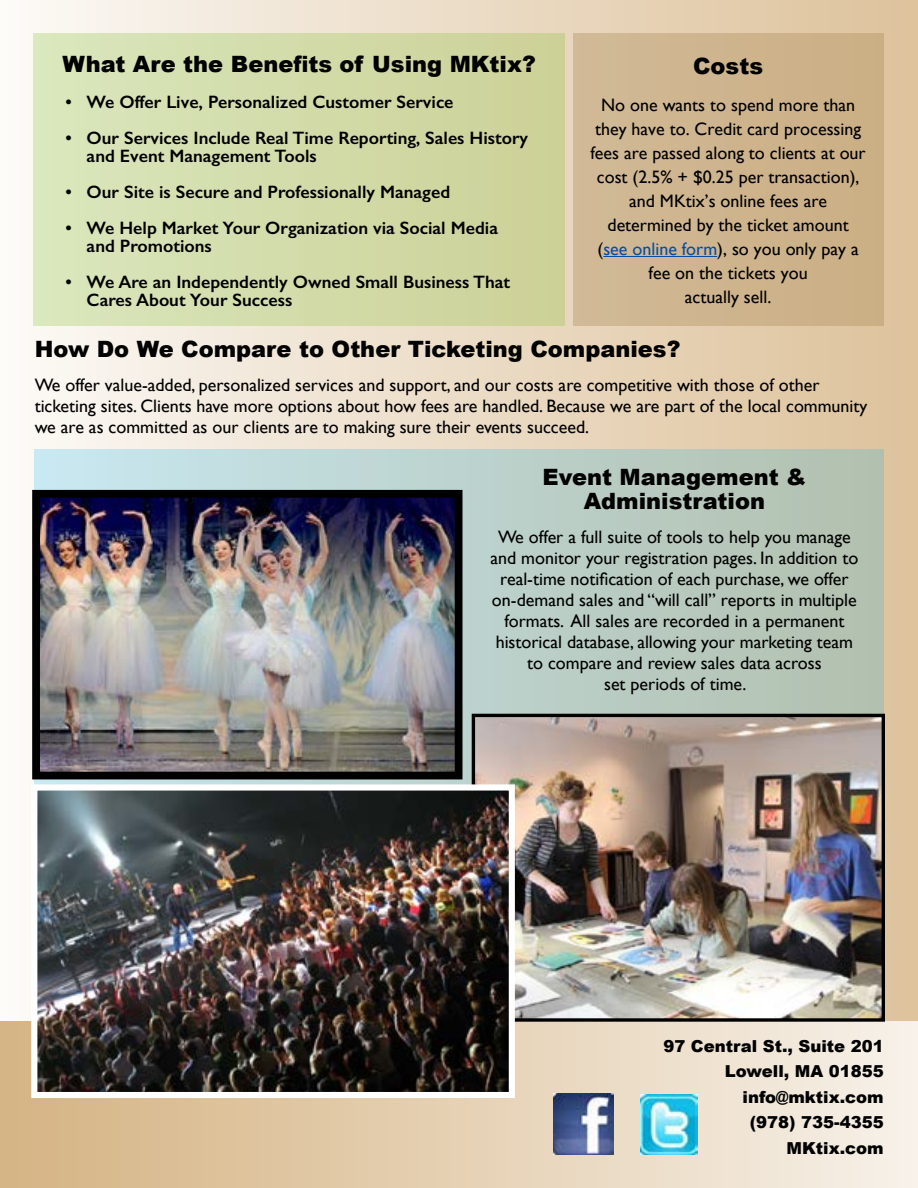
<style>
.page{position:relative;width:918px;height:1188px;background:#fff}
.page>*{position:absolute;margin:0;border:0;box-sizing:border-box;transform-origin:0 0}
.t1{font:900 22.5px/24px "Arial";color:#000;text-align:center}
.t2{font:18px/21px "Gill Sans";color:#000;text-align:center}
.t3{font:600 18px/18px "Gill Sans";color:#000}
.t4{font:900 16.5px/25.5px "Arial";color:#000;text-align:right}
.s1{color:#084da1}
</style>
<div class="page">
<div style="left:0;top:0;width:918px;height:1188px;background:linear-gradient(to right,#fbf9f6,#ddc29b)"></div>
<div style="left:0;top:1022px;width:918px;height:166px;background:linear-gradient(to right,#d5b382,#f6f0e8)"></div>
<div style="left:35px;top:449px;width:849px;height:400px;background:linear-gradient(to right,#c3e1ea,#b3c0ae)"></div>
<div style="left:34px;top:34px;width:531px;height:292px;background:linear-gradient(to right,#dae7bd,#ccd096)"></div>
<img style="left:554px;top:1094px;width:60px;height:60px">
<img style="left:640px;top:1094px;width:57px;height:60px">
<img style="left:476px;top:718px;width:405px;height:300px">
<div style="left:472px;top:714px;width:413px;height:308px;border:3px solid #000"></div>
<img style="left:41px;top:499px;width:412px;height:271px">
<div style="left:32px;top:490px;width:430px;height:289px;border:8px solid #000"></div>
<img style="left:38px;top:791px;width:470px;height:300px">
<div style="left:31px;top:784px;width:484px;height:314px;border:6px solid #fff"></div>
<div style="left:573px;top:34px;width:311px;height:292px;background:#ceb48e"></div>
<hr style="left:603px;top:256px;width:114px;height:1px;background:#084da1">
<p class="t1" style="left:63px;top:51px;width:475px">What Are the Benefits of Using MKtix?</p>
<p class="t3" style="left:66px;top:93px;width:389px">• We Offer Live, Personalized Customer Service</p>
<p class="t3" style="left:87px;top:129px;width:443px;text-indent:-21px">• Our Services Include Real Time Reporting, Sales History and Event Management Tools</p>
<p class="t3" style="left:66px;top:183px;width:386px">• Our Site is Secure and Professionally Managed</p>
<p class="t3" style="left:87px;top:219px;width:413px;text-indent:-21px">• We Help Market Your Organization via Social Media and Promotions</p>
<p class="t3" style="left:87px;top:273px;width:425px;text-indent:-21px">• We Are an Independently Owned Small Business That<br>Cares About Your Success</p>
<p class="t1" style="left:693px;top:53px;width:71px">Costs</p>
<p class="t2" style="left:590px;top:93px;width:277px;line-height:24px">No one wants to spend more than they have to. Credit card processing fees are passed along to clients at our cost (2.5% + $0.25 per transaction), and MKtix’s online fees are determined by the ticket amount (<span class="s1">see online form</span>), so you only pay a fee on the tickets you<br>actually sell.</p>
<p class="t1" style="left:35px;top:336px;width:647px">How Do We Compare to Other Ticketing Companies?</p>
<p class="t2" style="left:35px;top:374px;width:834px;text-align:left">We offer value-added, personalized services and support, and our costs are competitive with those of other ticketing sites. Clients have more options about how fees are handled. Because we are part of the local community we are as committed as our clients are to making sure their events succeed.</p>
<p class="t1" style="left:543px;top:464px;width:265px">Event Management &amp;<br>Administration</p>
<p class="t2" style="left:490px;top:526px;width:370px">We offer a full suite of tools to help you manage and monitor your registration pages. In addition to real-time notification of each purchase, we offer on-demand sales and “will call” reports in multiple formats. All sales are recorded in a permanent historical database, allowing your marketing team to compare and review sales data across<br>set periods of time.</p>
<p class="t4" style="left:663px;top:1033px;width:222px">97 Central St., Suite 201<br>Lowell, MA 01855 info@mktix.com<br>(978) 735-4355<br>MKtix.com</p>
</div>
